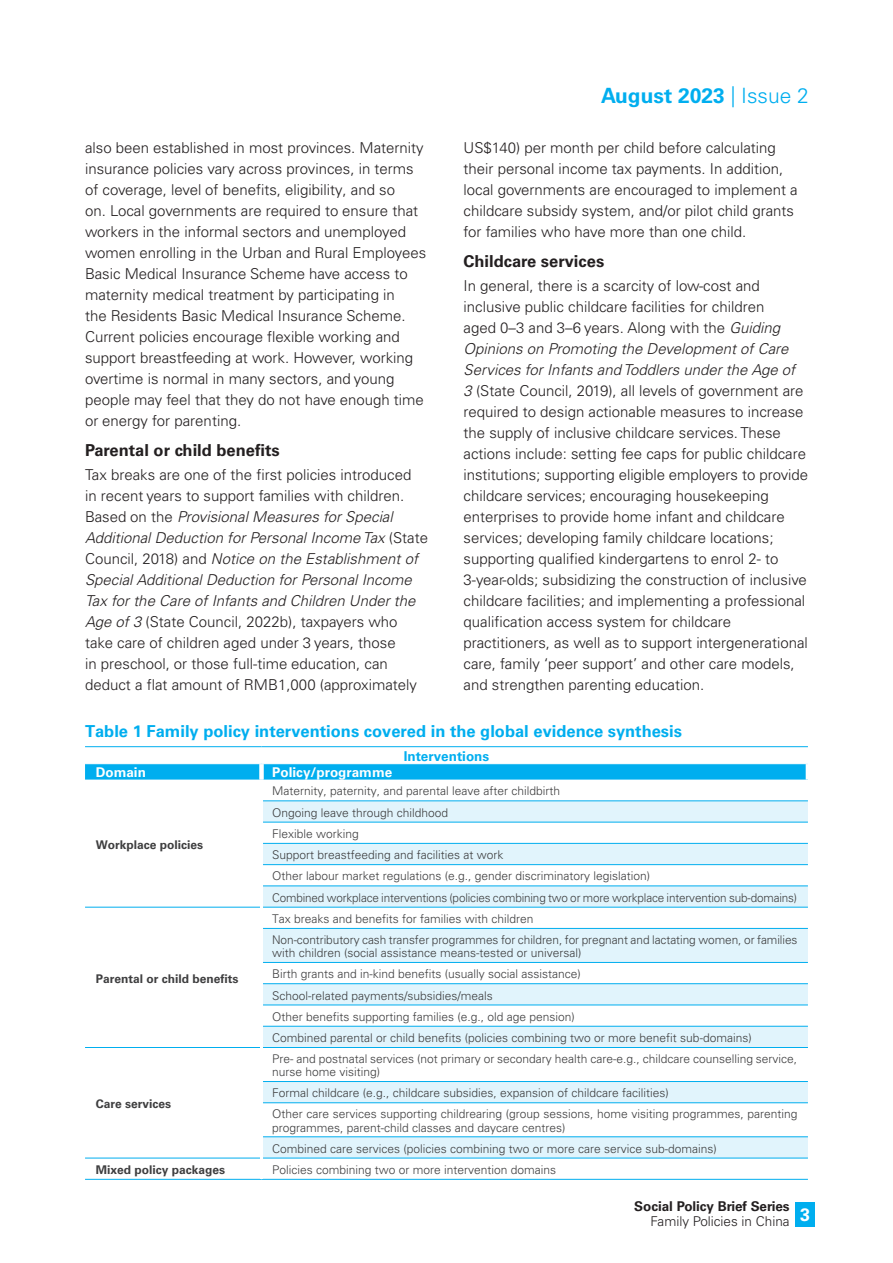
<style>
.page{position:relative;width:893px;height:1263px;background:#fff}
.page>*{position:absolute;margin:0;border:0;box-sizing:border-box;transform-origin:0 0}
.t1{font:700 21px "Univers LT Pro 65";color:#00aeef}
.英文{font:700 16.5px "Univers LT Pro 65";color:#00aeef}
.t2{font:700 16.5px "Univers LT Pro 65";color:#231f20}
.t3{font:300 15px/21px "Univers LT Pro 45";color:#231f20}
.t4{font:700 13.5px "Univers LT Pro 65";letter-spacing:-.005em;color:#231f20}
.t5{font:300 13.5px "Univers LT Pro 45";color:#231f20}
.英文-2{font:700 13.5px "Univers LT Pro 65";color:#fff}
.英文-3{font:700 13.5px "Univers LT Pro 65";color:#00aeef}
.表格{font:300 12px/13.5px "Univers LT Pro 45";color:#3e3e3f}
.表格-2{font:700 12px "Univers LT Pro 65";color:#3e3e3f}
.s1{font-style:italic}
.s2{font-family:"Univers LT Pro 45";font-weight:300}
</style>
<div class="page">
<div style="left:796px;top:1202px;width:19px;height:25px;background:#00aeef"></div>
<div style="left:85px;top:764px;width:721px;height:15px;background:#00aeef"></div>
<svg style="left:263px;top:801px;width:545px;height:357px;fill:#e1f4fc"></svg>
<hr style="left:263px;top:800px;width:545px;height:1px;background:#00aeef">
<hr style="left:263px;top:822px;width:545px;height:1px;background:#00aeef">
<hr style="left:263px;top:843px;width:545px;height:1px;background:#00aeef">
<hr style="left:263px;top:885px;width:545px;height:1px;background:#00aeef">
<hr style="left:85px;top:907px;width:175px;height:1px;background:#00aeef">
<hr style="left:263px;top:907px;width:545px;height:1px;background:#00aeef">
<hr style="left:263px;top:928px;width:545px;height:1px;background:#00aeef">
<hr style="left:263px;top:962px;width:545px;height:1px;background:#00aeef">
<hr style="left:263px;top:983px;width:545px;height:1px;background:#00aeef">
<hr style="left:263px;top:1004px;width:545px;height:1px;background:#00aeef">
<hr style="left:263px;top:1026px;width:545px;height:1px;background:#00aeef">
<hr style="left:85px;top:1047px;width:175px;height:1px;background:#00aeef">
<hr style="left:263px;top:1047px;width:545px;height:1px;background:#00aeef">
<hr style="left:263px;top:1081px;width:545px;height:1px;background:#00aeef">
<hr style="left:263px;top:1102px;width:545px;height:1px;background:#00aeef">
<hr style="left:263px;top:1136px;width:545px;height:1px;background:#00aeef">
<hr style="left:85px;top:1158px;width:175px;height:1px;background:#00aeef">
<hr style="left:263px;top:1158px;width:545px;height:1px;background:#00aeef">
<hr style="left:85px;top:1179px;width:176px;height:1px;background:#00aeef">
<hr style="left:261px;top:1179px;width:547px;height:1px;background:#00aeef">
<hr style="left:85px;top:746px;width:176px;height:1px;background:#00aeef">
<hr style="left:261px;top:746px;width:547px;height:1px;background:#00aeef">
<hr style="left:263px;top:864px;width:545px;height:1px;background:#00aeef">
<div style="left:259px;top:764px;width:5px;height:15px;background:#fff"></div>
<p class="t3" style="left:85px;top:137px;width:343px">also been established in most provinces. Maternity insurance policies vary across provinces, in terms of coverage, level of benefits, eligibility, and so<br>on. Local governments are required to ensure that workers in the informal sectors and unemployed women enrolling in the Urban and Rural Employees Basic Medical Insurance Scheme have access to maternity medical treatment by participating in<br>the Residents Basic Medical Insurance Scheme.<br>Current policies encourage flexible working and support breastfeeding at work. However, working overtime is normal in many sectors, and young people may feel that they do not have enough time or energy for parenting.</p>
<p class="t2" style="left:85px;top:439px;width:196px">Parental or child benefits</p>
<p class="t3" style="left:85px;top:464px;width:344px">Tax breaks are one of the first policies introduced<br>in recent years to support families with children.<br>Based on the <span class="s1">Provisional Measures for Special Additional Deduction for Personal Income Tax</span> (State Council, 2018) and <span class="s1">Notice on the Establishment of Special Additional Deduction for Personal Income Tax for the Care of Infants and Children Under the Age of 3</span> (State Council, 2022b), taxpayers who take care of children aged under 3 years, those<br>in preschool, or those full-time education, can deduct a flat amount of RMB1,000 (approximately</p>
<h1 class="t1" style="left:601px;top:81px;width:209px">August 2023 <span class="s2">| Issue 2</span></h1>
<p class="t3" style="left:463px;top:137px;width:336px">US$140) per month per child before calculating their personal income tax payments. In addition, local governments are encouraged to implement a childcare subsidy system, and/or pilot child grants for families who have more than one child.</p>
<p class="t2" style="left:463px;top:250px;width:142px">Childcare services</p>
<p class="t3" style="left:463px;top:275px;width:346px">In general, there is a scarcity of low-cost and inclusive public childcare facilities for children<br>aged 0–3 and 3–6 years. Along with the <span class="s1">Guiding Opinions on Promoting the Development of Care Services for Infants and Toddlers under the Age of<br>3</span> (State Council, 2019), all levels of government are required to design actionable measures to increase the supply of inclusive childcare services. These actions include: setting fee caps for public childcare institutions; supporting eligible employers to provide childcare services; encouraging housekeeping enterprises to provide home infant and childcare services; developing family childcare locations; supporting qualified kindergartens to enrol 2- to 3-year-olds; subsidizing the construction of inclusive childcare facilities; and implementing a professional qualification access system for childcare practitioners, as well as to support intergenerational care, family ‘peer support’ and other care models, and strengthen parenting education.</p>
<p class="英文" style="left:85px;top:720px;width:598px">Table 1 Family policy interventions covered in the global evidence synthesis</p>
<p class="英文-2" style="left:96px;top:763px;width:52px">Domain</p>
<p class="英文-2" style="left:272px;top:763px;width:122px">Policy/programme</p>
<p class="英文-3" style="left:404px;top:747px;width:87px">Interventions</p>
<p class="表格-2" style="left:96px;top:836px;width:109px">Workplace policies</p>
<p class="表格-2" style="left:96px;top:970px;width:144px">Parental or child benefits</p>
<p class="表格-2" style="left:96px;top:1095px;width:77px">Care services</p>
<p class="表格" style="left:272px;top:784px;width:290px">Maternity, paternity, and parental leave after childbirth</p>
<p class="表格" style="left:272px;top:806px;width:178px">Ongoing leave through childhood</p>
<p class="表格" style="left:272px;top:827px;width:88px">Flexible working</p>
<p class="表格" style="left:272px;top:848px;width:233px">Support breastfeeding and facilities at work</p>
<p class="表格" style="left:272px;top:869px;width:380px">Other labour market regulations (e.g., gender discriminatory legislation)</p>
<p class="表格" style="left:272px;top:891px;width:526px">Combined workplace interventions (policies combining two or more workplace intervention sub-domains)</p>
<p class="表格" style="left:272px;top:912px;width:263px">Tax breaks and benefits for families with children</p>
<p class="表格" style="left:272px;top:933px;width:527px">Non-contributory cash transfer programmes for children, for pregnant and lactating women, or families with children (social assistance means-tested or universal)</p>
<p class="表格" style="left:272px;top:967px;width:310px">Birth grants and in-kind benefits (usually social assistance)</p>
<p class="表格" style="left:272px;top:988px;width:222px">School-related payments/subsidies/meals</p>
<p class="表格" style="left:272px;top:1010px;width:304px">Other benefits supporting families (e.g., old age pension)</p>
<p class="表格" style="left:272px;top:1031px;width:481px">Combined parental or child benefits (policies combining two or more benefit sub-domains)</p>
<p class="表格" style="left:272px;top:1052px;width:527px">Pre- and postnatal services (not primary or secondary health care-e.g., childcare counselling service, nurse home visiting)</p>
<p class="表格" style="left:272px;top:1086px;width:398px">Formal childcare (e.g., childcare subsidies, expansion of childcare facilities)</p>
<p class="表格" style="left:272px;top:1107px;width:527px">Other care services supporting childrearing (group sessions, home visiting programmes, parenting programmes, parent-child classes and daycare centres)</p>
<p class="表格" style="left:272px;top:1141px;width:446px">Combined care services (policies combining two or more care service sub-domains)</p>
<p class="表格-2" style="left:96px;top:1161px;width:131px">Mixed policy packages</p>
<p class="表格" style="left:272px;top:1163px;width:286px">Policies combining two or more intervention domains</p>
<p class="t4" style="left:634px;top:1197px;width:157px">Social Policy Brief Series</p>
<p class="t5" style="left:650px;top:1213px;width:161px">Family Policies in China <sup>3</sup></p>
</div>
